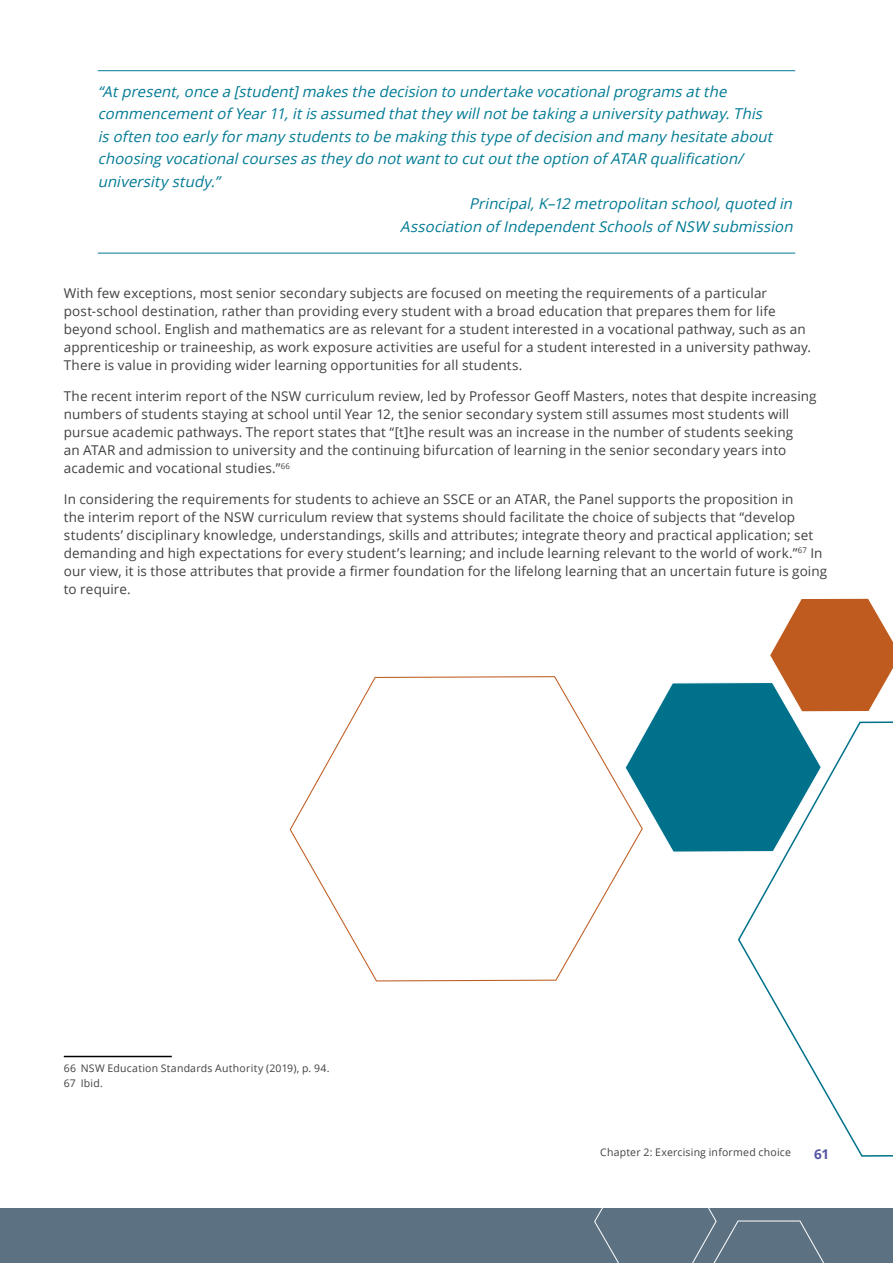
<style>
.page{position:relative;width:893px;height:1263px;background:#fff}
.page>*{position:absolute;margin:0;border:0;box-sizing:border-box;transform-origin:0 0}
.Pull_Quote{font:italic 15px "Open Sans";color:#007a94}
.Text{font:13.5px/18px "Open Sans";letter-spacing:.01em;color:#414042}
.t1{font:700 13.5px "Open Sans";color:#5656a2}
.Footnote{font:10.5px "Open Sans";letter-spacing:.02em;color:#414042}
</style>
<div class="page">
<div style="left:0;top:1208px;width:893px;height:55px;background:#5c7283"></div>
<svg style="left:594px;top:1208px;width:230px;height:55px"></svg>
<hr style="left:98px;top:70px;width:697px;height:1px;background:#007a94">
<hr style="left:98px;top:253px;width:697px;height:1px;background:#007a94">
<hr style="left:64px;top:1056px;width:108px;height:1px;background:#000">
<svg style="left:289px;top:676px;width:340px;height:306px"></svg>
<svg style="left:624px;top:598px;width:269px;height:255px"></svg>
<svg style="left:737px;top:720px;width:156px;height:437px"></svg>
<p class="Pull_Quote" style="left:98px;top:81px;width:634px">“Atpresent,once a [student]makesthe decision to undertake vocationalprogramsatthe</p>
<p class="Pull_Quote" style="left:98px;top:103px;width:670px">commencementofYear11,itisassumed thatthey willnotbe taking a university pathway.This</p>
<p class="Pull_Quote" style="left:98px;top:126px;width:680px">isoften too early formany studentsto be making thistype ofdecision and many hesitate about</p>
<p class="Pull_Quote" style="left:98px;top:148px;width:651px">choosing vocationalcoursesasthey do notwantto cutoutthe option ofATAR qualification/</p>
<p class="Pull_Quote" style="left:98px;top:171px;width:128px">university study.”</p>
<p class="Pull_Quote" style="left:469px;top:193px;width:329px">Principal,K–12 metropolitan school,quoted in</p>
<p class="Pull_Quote" style="left:400px;top:216px;width:398px">Association ofIndependentSchoolsofNSW submission</p>
<p class="Text" style="left:64px;top:284px;width:749px">With few exceptions, most senior secondary subjects are focused on meeting the requirements of a particular post-school destination, rather than providing every student with a broad education that prepares them for life beyond school. English and mathematics are as relevant for a student interested in a vocational pathway, such as an apprenticeship or traineeship, as work exposure activities are useful for a student interested in a university pathway.<br>There is value in providing wider learning opportunities for all students.</p>
<p class="Text" style="left:64px;top:387px;width:754px">The recent interim report of the NSW curriculum review, led by Professor Geoff Masters, notes that despite increasing numbers of students staying at school until Year 12, the senior secondary system still assumes most students will pursue academic pathways. The report states that “[t]he result was an increase in the number of students seeking<br>an ATAR and admission to university and the continuing bifurcation of learning in the senior secondary years into academic and vocational studies.”<sup>66</sup></p>
<p class="Text" style="left:64px;top:490px;width:765px">In considering the requirements for students to achieve an SSCE or an ATAR, the Panel supports the proposition in<br>the interim report of the NSW curriculum review that systems should facilitate the choice of subjects that “develop students’ disciplinary knowledge, understandings, skills and attributes; integrate theory and practical application; set demanding and high expectations for every student’s learning; and include learning relevant to the world of work.”<sup>67</sup> In our view, it is those attributes that provide a firmer foundation for the lifelong learning that an uncertain future is going to require.</p>
<p class="Footnote" style="left:64px;top:1060px;width:267px">66 NSW Education Standards Authority (2019), p. 94.</p>
<p class="Footnote" style="left:64px;top:1075px;width:41px">67 Ibid.</p>
<p class="Footnote" style="left:600px;top:1145px;width:192px">Chapter 2: Exercising informed choice</p>
<p class="t1" style="left:814px;top:1144px;width:17px">61</p>
</div>
